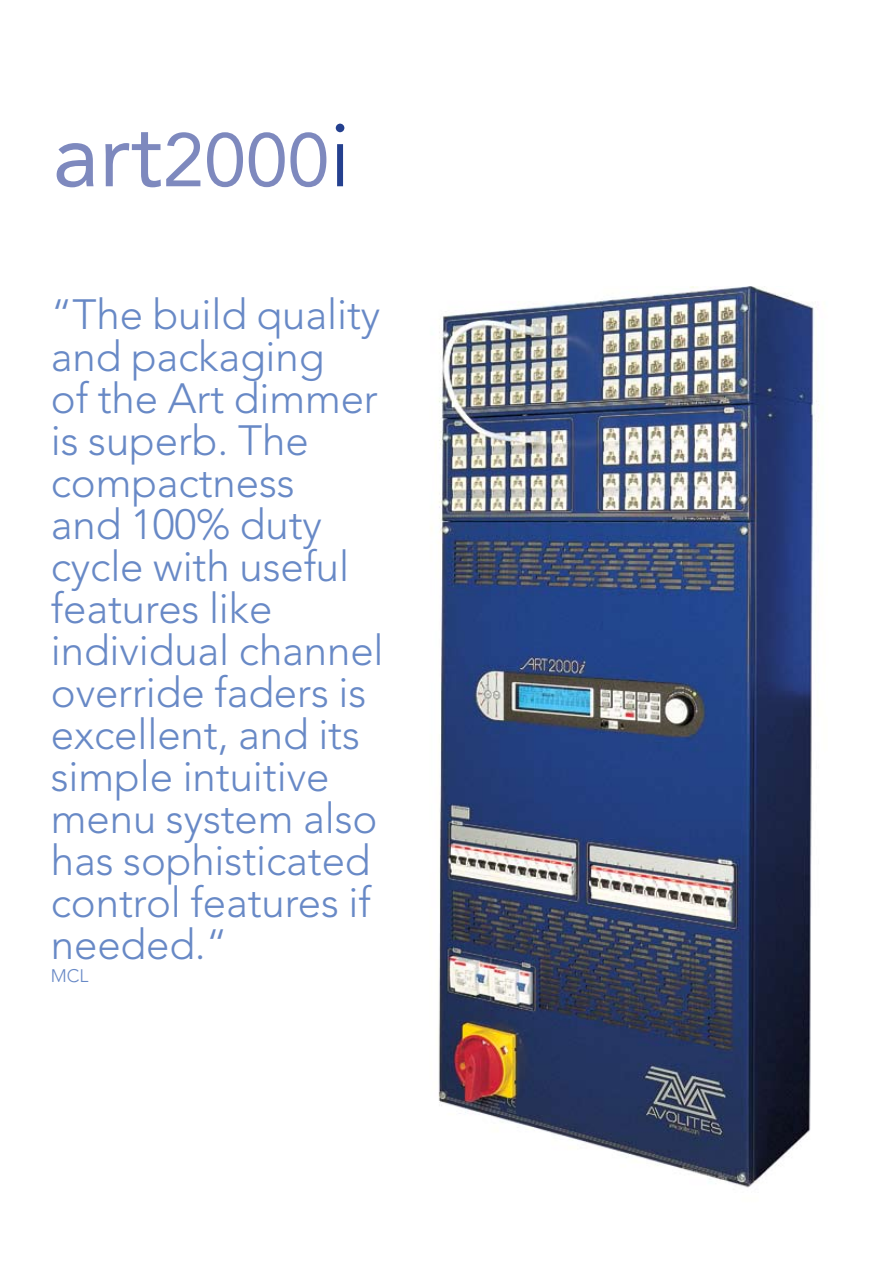
<style>
.page{position:relative;width:893px;height:1263px;background:#fff}
.page>*{position:absolute;margin:0;border:0;box-sizing:border-box;transform-origin:0 0}
.t1{font:75px "Avenir";color:#7e89be}
.t2{font:300 42px/42px "Avenir";letter-spacing:-.005em;color:#6889c6}
.t3{font:300 18px "Avenir";color:#6889c6}
.s1{font-size:90px}
.s2{font-size:90px;color:#24408f}
</style>
<div class="page">
<img style="left:431px;top:286px;width:386px;height:902px">
<h1 class="t1" style="left:52px;top:117px;width:300px"><span class="s1">art</span>2000<span class="s2">i</span></h1>
<p class="t2" style="left:51px;top:294px;width:334px">“The build quality and packaging<br>of the Art dimmer is superb. The compactness<br>and 100% duty cycle with useful features like individual channel override faders is excellent, and its simple intuitive menu system also has sophisticated control features if needed.“</p>
<p class="t3" style="left:51px;top:965px;width:37px">MCL</p>
</div>
